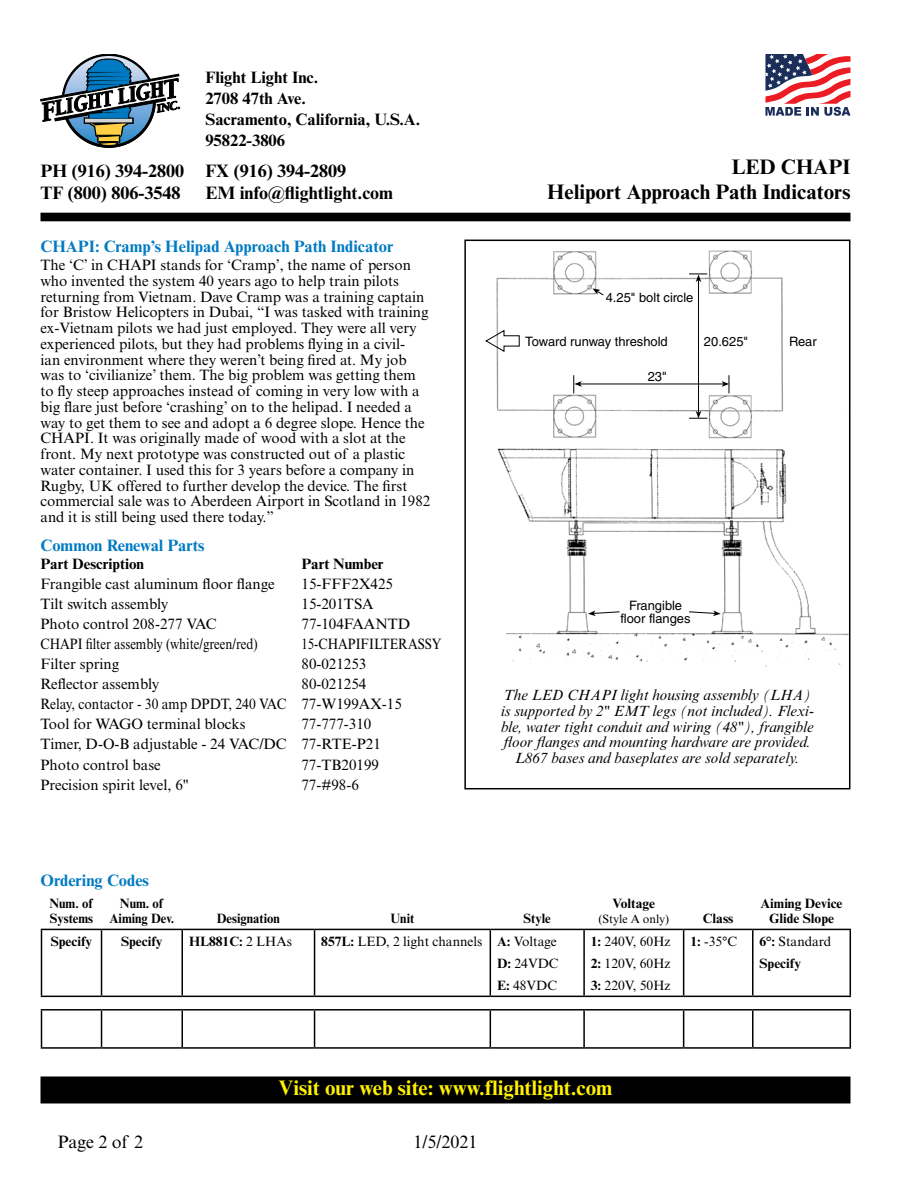
<style>
.page{position:relative;width:918px;height:1188px;background:#fff}
.page>*{position:absolute;margin:0;border:0;box-sizing:border-box;transform-origin:0 0}
.t1{font:700 21px/25.5px "Times New Roman MT Std";color:#000;text-align:right}
.t2{font:700 21px "Times New Roman MT Std";color:#fff200}
.t3{font:700 18px/22.5px "Times New Roman MT Std";color:#000}
.t4{font:18px "Times New Roman MT Std";color:#000}
.t5{font:700 16.5px "Times New Roman MT Std";color:#007ac2}
.t6{font:700 16.5px/21px "Times New Roman MT Std";color:#000}
.t7{font:15px/15.8px "Times New Roman MT Std";color:#000}
.t8{font:italic 15px/15.8px "Times New Roman MT Std";color:#000;text-align:center}
.t9{font:15px "Times New Roman MT Std";color:#000;scale:.85 1}
.t10{font:700 15px "Times New Roman MT Std";color:#000}
.t11{font:13.5px/21.9px "Times New Roman MT Std";color:#000}
.t12{font:700 13.5px/15px "Times New Roman MT Std";color:#000;text-align:center}
.t13{font:700 13.5px/15px "Times New Roman MT Std";color:#000;scale:.94 1}
.t14{font:12.9px/12.9px "Helvetica LT Std";color:#000;text-align:center}
.t15{font:12px "Times New Roman MT Std";color:#000}
.s1{font-weight:400}
.s2{font-weight:700}
</style>
<div class="page">
<div style="left:41px;top:1077px;width:809px;height:26px;background:#000"></div>
<div style="left:40px;top:1076px;width:810px;height:27px;border:2px solid #000"></div>
<svg style="left:40px;top:54px;width:140px;height:94px"></svg>
<div style="left:40px;top:213px;width:810px;height:8px;background:#000"></div>
<img style="left:496px;top:250px;width:351px;height:416px">
<hr style="left:698px;top:280px;width:1px;height:133px;background:#000">
<svg style="left:689px;top:274px;width:18px;height:8px"></svg>
<svg style="left:689px;top:411px;width:18px;height:8px"></svg>
<hr style="left:580px;top:384px;width:144px;height:1px;background:#000">
<svg style="left:573px;top:375px;width:9px;height:18px"></svg>
<svg style="left:722px;top:375px;width:8px;height:18px"></svg>
<svg style="left:593px;top:288px;width:11px;height:8px"></svg>
<svg style="left:485px;top:329px;width:35px;height:24px"></svg>
<svg style="left:688px;top:610px;width:33px;height:6px"></svg>
<svg style="left:588px;top:610px;width:32px;height:6px"></svg>
<div style="left:464px;top:240px;width:386px;height:549px;border:2px solid #000"></div>
<svg style="left:765px;top:54px;width:85px;height:62px"></svg>
<hr style="left:41px;top:929px;width:61px;height:1px;background:#000">
<hr style="left:41px;top:930px;width:1px;height:66px;background:#000">
<hr style="left:102px;top:929px;width:80px;height:1px;background:#000">
<hr style="left:101px;top:930px;width:1px;height:66px;background:#000">
<hr style="left:182px;top:929px;width:133px;height:1px;background:#000">
<hr style="left:182px;top:930px;width:1px;height:66px;background:#000">
<hr style="left:315px;top:929px;width:175px;height:1px;background:#000">
<hr style="left:314px;top:930px;width:1px;height:66px;background:#000">
<hr style="left:490px;top:929px;width:94px;height:1px;background:#000">
<hr style="left:490px;top:930px;width:1px;height:66px;background:#000">
<hr style="left:584px;top:929px;width:100px;height:1px;background:#000">
<hr style="left:583px;top:930px;width:2px;height:66px;background:#000">
<hr style="left:684px;top:929px;width:69px;height:1px;background:#000">
<hr style="left:683px;top:930px;width:1px;height:66px;background:#000">
<hr style="left:753px;top:929px;width:98px;height:1px;background:#000">
<hr style="left:752px;top:930px;width:2px;height:66px;background:#000">
<hr style="left:850px;top:930px;width:1px;height:66px;background:#000">
<hr style="left:41px;top:996px;width:61px;height:1px;background:#000">
<hr style="left:102px;top:996px;width:80px;height:1px;background:#000">
<hr style="left:182px;top:996px;width:133px;height:1px;background:#000">
<hr style="left:315px;top:996px;width:175px;height:1px;background:#000">
<hr style="left:490px;top:996px;width:94px;height:1px;background:#000">
<hr style="left:584px;top:996px;width:100px;height:1px;background:#000">
<hr style="left:684px;top:996px;width:69px;height:1px;background:#000">
<hr style="left:753px;top:996px;width:98px;height:1px;background:#000">
<hr style="left:41px;top:1009px;width:61px;height:2px;background:#000">
<hr style="left:41px;top:1011px;width:1px;height:36px;background:#000">
<hr style="left:102px;top:1009px;width:80px;height:2px;background:#000">
<hr style="left:101px;top:1011px;width:1px;height:36px;background:#000">
<hr style="left:182px;top:1009px;width:133px;height:2px;background:#000">
<hr style="left:182px;top:1011px;width:1px;height:36px;background:#000">
<hr style="left:315px;top:1009px;width:175px;height:2px;background:#000">
<hr style="left:314px;top:1011px;width:1px;height:36px;background:#000">
<hr style="left:490px;top:1009px;width:94px;height:2px;background:#000">
<hr style="left:490px;top:1011px;width:1px;height:36px;background:#000">
<hr style="left:584px;top:1009px;width:100px;height:2px;background:#000">
<hr style="left:583px;top:1011px;width:2px;height:36px;background:#000">
<hr style="left:684px;top:1009px;width:69px;height:2px;background:#000">
<hr style="left:683px;top:1011px;width:1px;height:36px;background:#000">
<hr style="left:753px;top:1009px;width:98px;height:2px;background:#000">
<hr style="left:752px;top:1011px;width:2px;height:36px;background:#000">
<hr style="left:850px;top:1011px;width:1px;height:36px;background:#000">
<hr style="left:41px;top:1047px;width:61px;height:2px;background:#000">
<hr style="left:102px;top:1047px;width:80px;height:2px;background:#000">
<hr style="left:182px;top:1047px;width:133px;height:2px;background:#000">
<hr style="left:315px;top:1047px;width:175px;height:2px;background:#000">
<hr style="left:490px;top:1047px;width:94px;height:2px;background:#000">
<hr style="left:584px;top:1047px;width:100px;height:2px;background:#000">
<hr style="left:684px;top:1047px;width:69px;height:2px;background:#000">
<hr style="left:753px;top:1047px;width:98px;height:2px;background:#000">
<p class="t3" style="left:40px;top:159px;width:145px">PH (916) 394-2800<br>TF (800) 806-3548</p>
<p class="t6" style="left:205px;top:67px;width:216px">Flight Light Inc.<br>2708 47th Ave.<br>Sacramento, California, U.S.A.<br>95822-3806</p>
<p class="t3" style="left:205px;top:159px;width:189px">FX (916) 394-2809<br>EM info@flightlight.com</p>
<p class="t5" style="left:40px;top:236px;width:354px">CHAPI: Cramp’s Helipad Approach Path Indicator</p>
<p class="t7" style="left:40px;top:257px;width:391px">The ‘C’ in CHAPI stands for ‘Cramp’, the name of person who invented the system 40 years ago to help train pilots returning from Vietnam. Dave Cramp was a training captain for Bristow Helicopters in Dubai, “I was tasked with training ex-Vietnam pilots we had just employed. They were all very experienced pilots, but they had problems flying in a civil-<br>ian environment where they weren’t being fired at. My job was to ‘civilianize’ them. The big problem was getting them to fly steep approaches instead of coming in very low with a big flare just before ‘crashing’ on to the helipad. I needed a way to get them to see and adopt a 6 degree slope. Hence the CHAPI. It was originally made of wood with a slot at the front. My next prototype was constructed out of a plastic water container. I used this for 3 years before a company in Rugby, UK offered to further develop the device. The first commercial sale was to Aberdeen Airport in Scotland in 1982 and it is still being used there today.”</p>
<p class="t5" style="left:40px;top:535px;width:166px">Common Renewal Parts</p>
<p class="t10" style="left:40px;top:554px;width:105px">Part Description</p>
<p class="t10" style="left:302px;top:554px;width:84px">Part Number</p>
<p class="t7" style="left:40px;top:576px;width:236px">Frangible cast aluminum floor flange</p>
<p class="t7" style="left:302px;top:576px;width:93px">15-FFF2X425</p>
<p class="t7" style="left:40px;top:596px;width:129px">Tilt switch assembly</p>
<p class="t7" style="left:302px;top:596px;width:74px">15-201TSA</p>
<p class="t7" style="left:40px;top:616px;width:178px">Photo control 208-277 VAC</p>
<p class="t7" style="left:302px;top:616px;width:110px">77-104FAANTD</p>
<p class="t9" style="left:40px;top:635px;width:257px">CHAPI filter assembly (white/green/red)</p>
<p class="t9" style="left:302px;top:635px;width:167px">15-CHAPIFILTERASSY</p>
<p class="t7" style="left:40px;top:656px;width:80px">Filter spring</p>
<p class="t7" style="left:302px;top:656px;width:66px">80-021253</p>
<p class="t7" style="left:40px;top:676px;width:120px">Reflector assembly</p>
<p class="t7" style="left:40px;top:674px;width:363px;line-height:20.1px;text-indent:261px">80-021254<br>Relay, contactor - 30 amp DPDT, 240 VAC 77-W199AX-15<br>Tool for WAGO terminal blocks</p>
<p class="t7" style="left:40px;top:714px;width:342px;line-height:20.1px;text-indent:261px">77-777-310<br>Timer, D-O-B adjustable - 24 VAC/DC 77-RTE-P21<br>Photo control base</p>
<p class="t7" style="left:301px;top:757px;width:79px">77-TB20199</p>
<p class="t7" style="left:40px;top:777px;width:150px">Precision spirit level, 6"</p>
<p class="t7" style="left:301px;top:777px;width:59px">77-#98-6</p>
<p class="t5" style="left:40px;top:870px;width:110px">Ordering Codes</p>
<h1 class="t1" style="left:547px;top:153px;width:305px">LED CHAPI<br>Heliport Approach Path Indicators</h1>
<p class="t14" style="left:606px;top:291px;width:89px">4.25" bolt circle</p>
<p class="t14" style="left:525px;top:335px;width:144px">Toward runway threshold</p>
<p class="t14" style="left:789px;top:335px;width:29px">Rear</p>
<p class="t14" style="left:704px;top:335px;width:46px">20.625"</p>
<p class="t14" style="left:648px;top:370px;width:20px">23"</p>
<p class="t14" style="left:621px;top:599px;width:72px">Frangible floor flanges</p>
<p class="t8" style="left:501px;top:687px;width:315px">The LED CHAPI light housing assembly (LHA) is supported by 2" EMT legs (not included). Flexi&shy;ble, water tight conduit and wiring (48"), frangible floor flanges and mounting hardware are provided.<br>L867 bases and baseplates are sold separately.</p>
<p class="t13" style="left:50px;top:895px;width:48px">Num. of<br>Systems</p>
<p class="t13" style="left:109px;top:895px;width:71px;text-align:center">Num. of<br>Aiming Dev.</p>
<p class="t13" style="left:217px;top:910px;width:69px">Designation</p>
<p class="t13" style="left:391px;top:910px;width:27px">Unit</p>
<p class="t13" style="left:524px;top:910px;width:30px">Style</p>
<p class="t12" style="left:613px;top:895px;width:44px">Voltage</p>
<p class="t15" style="left:599px;top:912px;width:72px">(Style A only)</p>
<p class="t12" style="left:703px;top:910px;width:32px">Class</p>
<p class="t12" style="left:761px;top:895px;width:83px">Aiming Device<br>Glide Slope</p>
<p class="t12" style="left:51px;top:934px;width:43px">Specify</p>
<p class="t12" style="left:121px;top:934px;width:43px">Specify</p>
<p class="t12" style="left:189px;top:934px;width:104px">HL881C: <span class="s1">2 LHAs</span></p>
<p class="t11" style="left:497px;top:930px;width:63px;text-indent:-176px"><span class="s2">857L:</span> LED, 2 light channels <span class="s2">A:</span> Voltage<br><span class="s2">D:</span> 24VDC<br><span class="s2">E:</span> 48VDC</p>
<p class="t11" style="left:591px;top:930px;width:81px;text-align:justify"><span class="s2">1:</span> 240V, 60Hz <span class="s2">2:</span> 120V, 60Hz <span class="s2">3:</span> 220V, 50Hz</p>
<p class="t11" style="left:690px;top:930px;width:48px"><span class="s2">1:</span> -35°C</p>
<p class="t12" style="left:760px;top:930px;width:73px;line-height:21.9px;text-align:left">6°: <span class="s1">Standard<br></span>Specify</p>
<h1 class="t2" style="left:279px;top:1075px;width:335px">Visit our web site: www.flightlight.com</h1>
<p class="t4" style="left:58px;top:1131px;width:87px">Page 2 of 2</p>
<p class="t4" style="left:413px;top:1131px;width:66px">1/5/2021</p>
</div>
